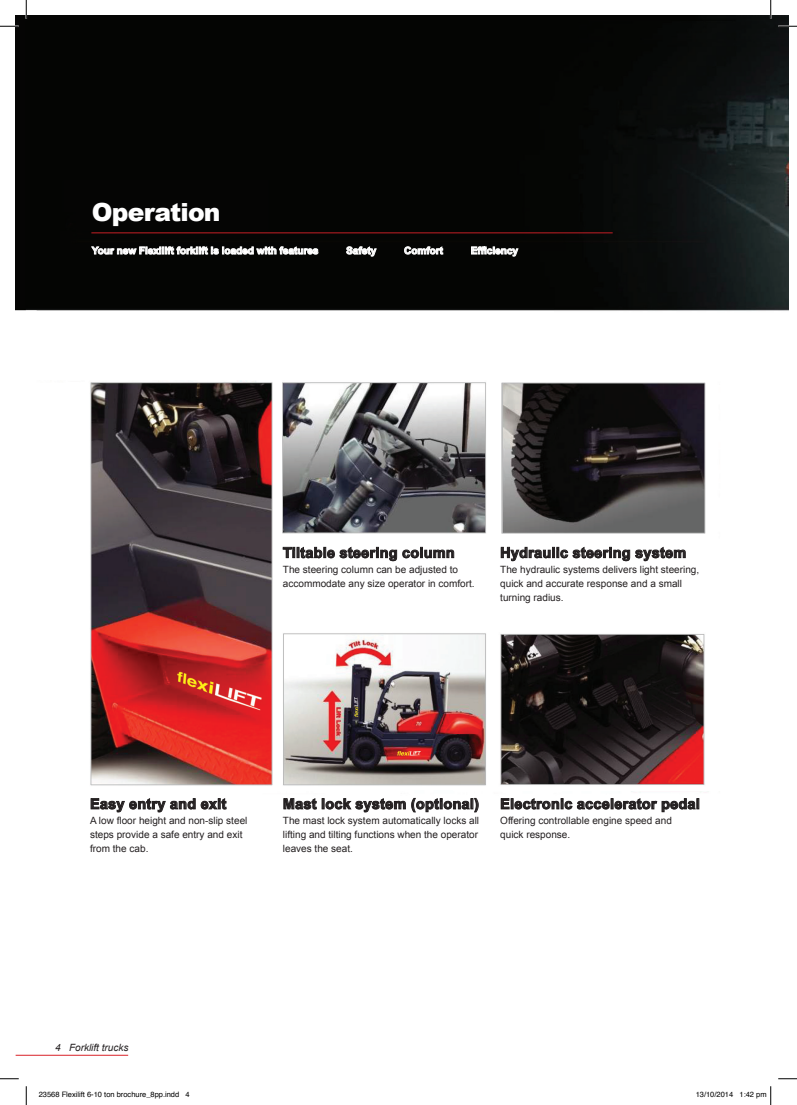
<style>
.page{position:relative;width:797px;height:1105px;background:#fff}
.page>*{position:absolute;margin:0;border:0;box-sizing:border-box;transform-origin:0 0}
.t1{font:900 25px "Arial";color:#fff}
.t2{font:700 14.38px "Arial";letter-spacing:.02em;color:#231f20}
.t3{font:10px/13.8px "Arial";color:#231f20}
.t4{font:700 10px "Arial";color:#fff}
.t5{font:italic 10px "Arial";color:#231f20}
.t6{font:7.5px "Helvetica";color:#000}
</style>
<div class="page">
<hr style="left:16px;top:1055px;width:112px;height:1px;background:#d92128">
<img style="left:16px;top:16px;width:772px;height:797px">
<svg style="left:91px;top:246px;width:227px;height:9px"></svg>
<svg style="left:346px;top:246px;width:31px;height:11px"></svg>
<svg style="left:404px;top:246px;width:39px;height:9px"></svg>
<svg style="left:471px;top:246px;width:47px;height:11px"></svg>
<svg style="left:283px;top:547px;width:171px;height:14px"></svg>
<svg style="left:283px;top:797px;width:196px;height:16px"></svg>
<svg style="left:91px;top:798px;width:136px;height:14px"></svg>
<svg style="left:501px;top:547px;width:184px;height:14px"></svg>
<svg style="left:501px;top:798px;width:198px;height:14px"></svg>
<svg style="left:0;top:25px;width:19px;height:2px"></svg>
<svg style="left:778px;top:25px;width:19px;height:2px"></svg>
<svg style="left:0;top:1078px;width:19px;height:1px"></svg>
<svg style="left:778px;top:1078px;width:19px;height:1px"></svg>
<svg style="left:25px;top:0;width:2px;height:19px"></svg>
<svg style="left:25px;top:1086px;width:2px;height:19px"></svg>
<svg style="left:770px;top:0;width:1px;height:19px"></svg>
<svg style="left:770px;top:1086px;width:1px;height:19px"></svg>
<h1 class="t1" style="left:92px;top:194px;width:130px">Operation</h1>
<p class="t4" style="left:92px;top:244px;width:228px">Your new Flexilift forklift is loaded with features</p>
<p class="t4" style="left:346px;top:244px;width:32px">Safety</p>
<p class="t4" style="left:404px;top:244px;width:40px">Comfort</p>
<p class="t4" style="left:471px;top:244px;width:49px">Efficiency</p>
<h2 class="t2" style="left:283px;top:543px;width:173px">Tiltable steering column</h2>
<p class="t3" style="left:283px;top:563px;width:193px">The steering column can be adjusted to accommodate any size operator in comfort.</p>
<h2 class="t2" style="left:500px;top:543px;width:187px">Hydraulic steering system</h2>
<p class="t3" style="left:500px;top:563px;width:200px">The hydraulic systems delivers light steering, quick and accurate response and a small turning radius.</p>
<h2 class="t2" style="left:90px;top:794px;width:138px">Easy entry and exit</h2>
<p class="t3" style="left:90px;top:814px;width:159px">A low floor height and non-slip steel steps provide a safe entry and exit from the cab.</p>
<h2 class="t2" style="left:283px;top:794px;width:197px">Mast lock system (optional)</h2>
<p class="t3" style="left:283px;top:814px;width:198px;text-align:justify">The mast lock system automatically locks all lifting and tilting functions when the operator leaves the seat.</p>
<h2 class="t2" style="left:500px;top:794px;width:201px">Electronic accelerator pedal</h2>
<p class="t3" style="left:500px;top:814px;width:173px">Offering controllable engine speed and quick response.</p>
<p class="t5" style="left:55px;top:1041px;width:75px">4 Forklift trucks</p>
<p class="t6" style="left:39px;top:1089px;width:152px">23568 Flexilift 6-10 ton brochure_8pp.indd 4</p>
<p class="t6" style="left:695px;top:1089px;width:72px">13/10/2014 1:42 pm</p>
</div>
